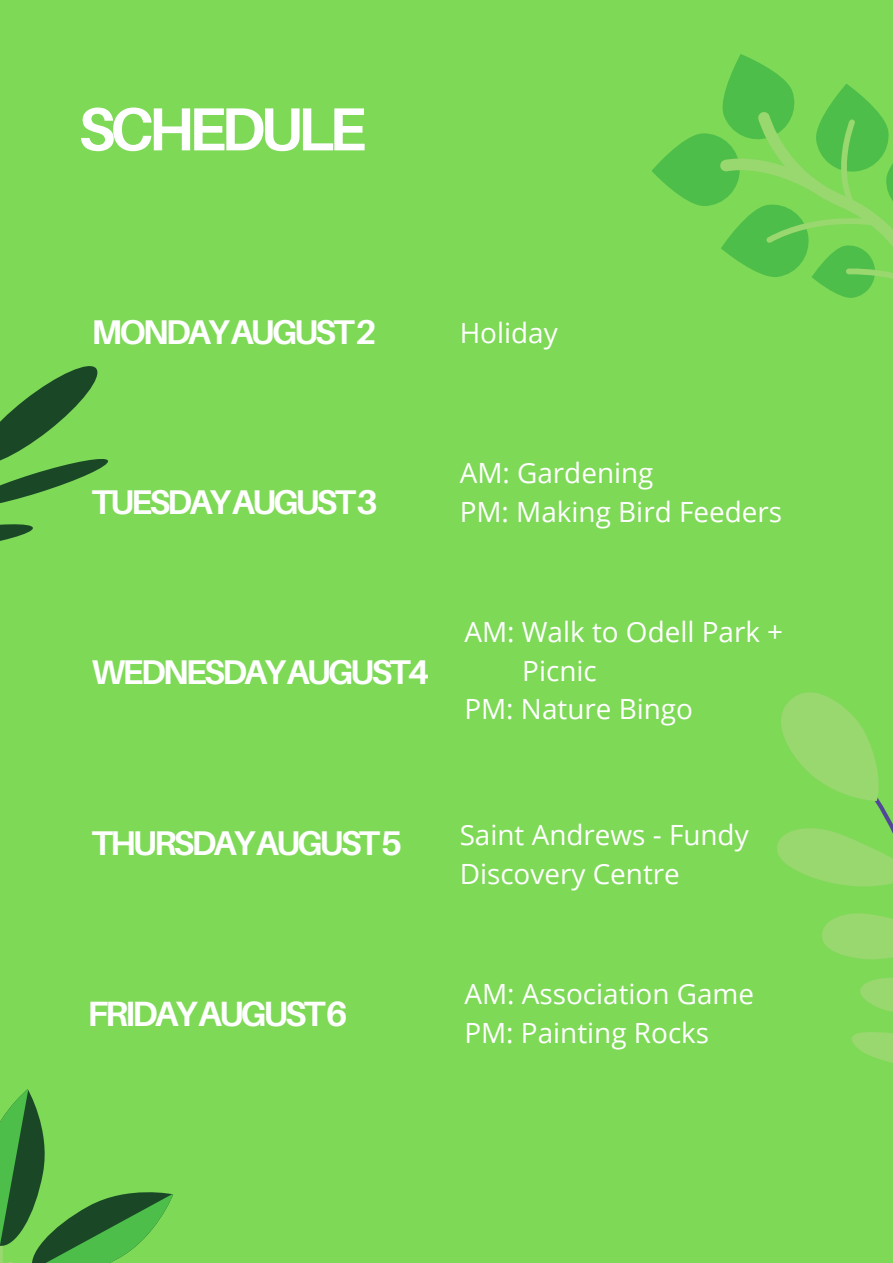
<style>
.page{position:relative;width:893px;height:1263px;background:#7ed957}
.page>*{position:absolute;margin:0;border:0;box-sizing:border-box;transform-origin:0 0}
.t1{font:700 60.75px "Aileron";letter-spacing:-.085em;color:#fff}
.t2{font:700 35.1px "Aileron";letter-spacing:-.085em;color:#fff}
.t3{font:700 34.35px "Aileron";letter-spacing:-.085em;color:#fff}
.t4{font:27.9px/38.8px "Open Sans";color:#fff}
</style>
<div class="page">
<svg style="left:652px;top:54px;width:241px;height:244px"></svg>
<svg style="left:0;top:1089px;width:173px;height:174px"></svg>
<svg style="left:777px;top:692px;width:116px;height:371px"></svg>
<svg style="left:0;top:366px;width:108px;height:175px"></svg>
<p class="t1" style="left:78px;top:91px;width:289px">SCHEDULE</p>
<p class="t3" style="left:92px;top:310px;width:286px">MONDAYAUGUST2</p>
<p class="t4" style="left:460px;top:313px;width:100px">Holiday</p>
<p class="t3" style="left:92px;top:481px;width:288px">TUESDAYAUGUST3</p>
<p class="t4" style="left:460px;top:453px;width:195px">AM: Gardening</p>
<p class="t4" style="left:460px;top:492px;width:324px">PM: Making Bird Feeders</p>
<p class="t3" style="left:92px;top:651px;width:339px">WEDNESDAYAUGUST4</p>
<p class="t4" style="left:464px;top:611px;width:320px">AM: Walk to Odell Park +</p>
<p class="t4" style="left:522px;top:650px;width:76px">Picnic</p>
<p class="t4" style="left:464px;top:689px;width:230px">PM: Nature Bingo</p>
<p class="t3" style="left:92px;top:821px;width:312px">THURSDAYAUGUST5</p>
<p class="t2" style="left:87px;top:992px;width:262px">FRIDAYAUGUST6</p>
<p class="t4" style="left:460px;top:814px;width:290px">Saint Andrews - Fundy<br>Discovery Centre</p>
<p class="t4" style="left:464px;top:974px;width:291px">AM: Association Game</p>
<p class="t4" style="left:464px;top:1012px;width:246px">PM: Painting Rocks</p>
</div>
